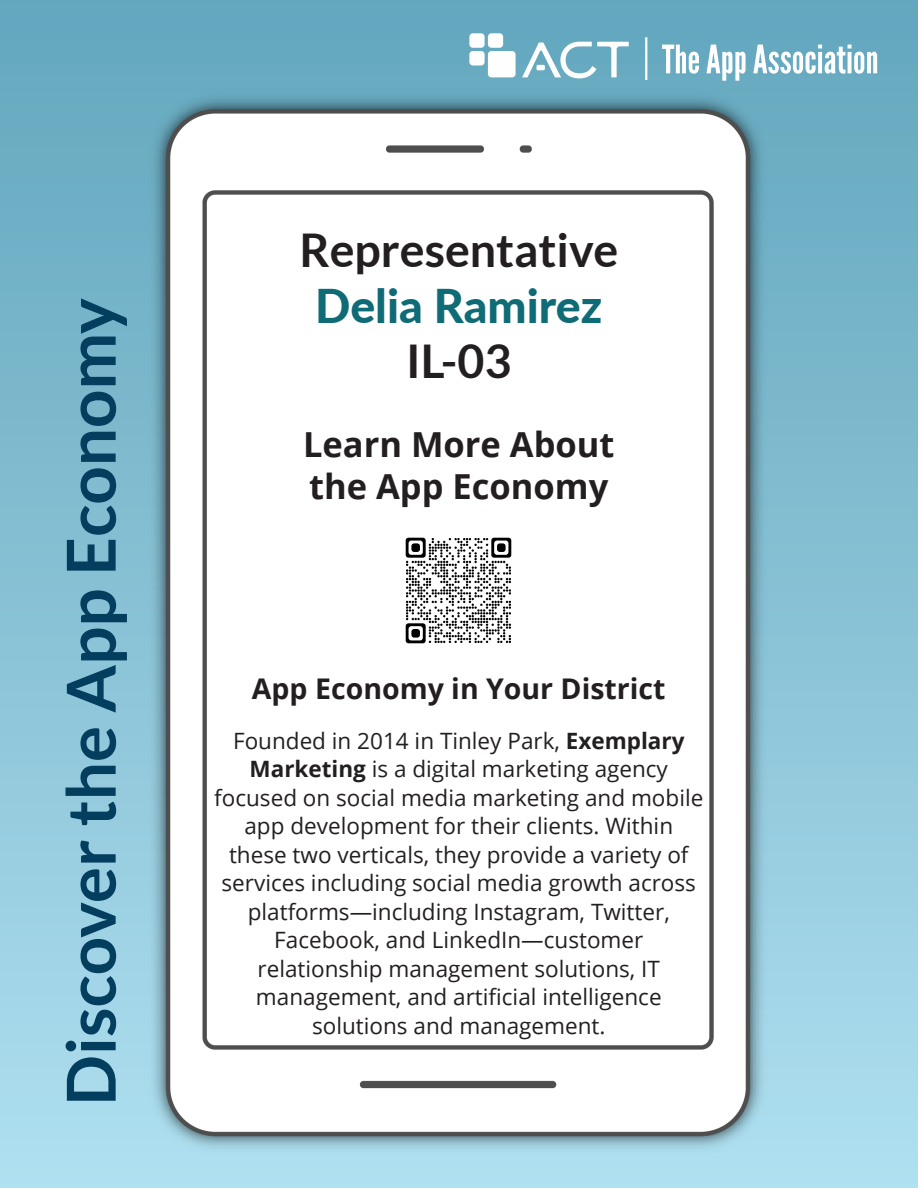
<style>
.page{position:relative;width:918px;height:1188px;background:#fff}
.page>*{position:absolute;margin:0;border:0;box-sizing:border-box;transform-origin:0 0}
.t1{font:700 67.5px "Lato";color:#043e5f}
.t2{font:700 46.5px "Lato";color:#231f20}
.t3{font:800 46.5px "Lato";color:#0f6b76}
.t4{font:700 34.5px "Open Sans";color:#231f20}
.t5{font:700 28.5px "Open Sans";color:#231f20}
.t6{font:22.5px/28.5px "Open Sans";color:#231f20;text-align:center}
.s1{font-weight:700}
</style>
<div class="page">
<img style="left:665px;top:0;width:253px;height:1188px">
<img style="left:0;top:0;width:668px;height:572px">
<svg style="left:662px;top:45px;width:37px;height:29px"></svg>
<svg style="left:707px;top:45px;width:39px;height:36px"></svg>
<svg style="left:753px;top:45px;width:124px;height:29px"></svg>
<div style="left:469px;top:51px;width:16px;height:14px;background:#fff;border-radius:4px"></div>
<div style="left:488px;top:33px;width:15px;height:15px;background:#fff;border-radius:4px"></div>
<div style="left:469px;top:33px;width:16px;height:15px;background:#fff;border-radius:4px"></div>
<svg style="left:488px;top:51px;width:28px;height:26px"></svg>
<svg style="left:522px;top:42px;width:107px;height:36px"></svg>
<hr style="left:645px;top:37px;width:2px;height:43px;background:#fff">
<img style="left:145px;top:87px;width:627px;height:1071px">
<img style="left:395px;top:526px;width:128px;height:129px">
<p class="t1" style="left:52px;top:1106px;width:809px;rotate:-90deg">Discover the App Economy</p>
<p class="t2" style="left:299px;top:223px;width:320px">Representative</p>
<p class="t3" style="left:315px;top:271px;width:289px">Delia Ramirez</p>
<p class="t2" style="left:406px;top:335px;width:107px">IL-03</p>
<p class="t4" style="left:303px;top:420px;width:313px">Learn More About</p>
<p class="t4" style="left:309px;top:462px;width:301px">the App Economy</p>
<p class="t5" style="left:252px;top:668px;width:415px">App Economy in Your District</p>
<p class="t6" style="left:233px;top:726px;width:453px">Founded in 2014 in Tinley Park, <span class="s1">Exemplary<br>Marketing</span> is a digital marketing agency</p>
<p class="t6" style="left:214px;top:783px;width:491px">focused on social media marketing and mobile app development for their clients. Within</p>
<p class="t6" style="left:222px;top:840px;width:476px">these two verticals, they provide a variety of services including social media growth across platforms—including Instagram, Twitter,</p>
<p class="t6" style="left:274px;top:925px;width:371px">Facebook, and LinkedIn—customer</p>
<p class="t6" style="left:258px;top:954px;width:404px">relationship management solutions, IT</p>
<p class="t6" style="left:256px;top:982px;width:407px">management, and artificial intelligence</p>
<p class="t6" style="left:312px;top:1011px;width:295px">solutions and management.</p>
</div>
